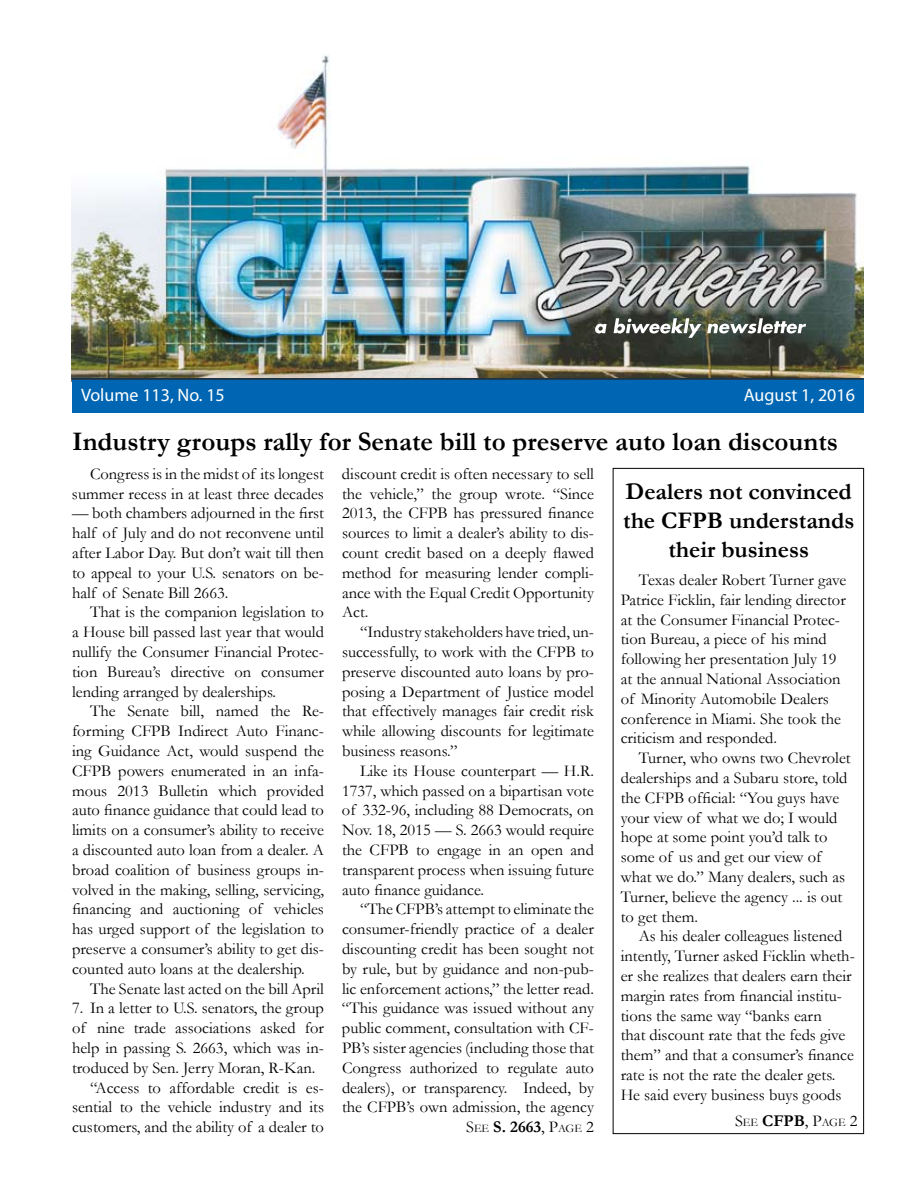
<style>
.page{position:relative;width:918px;height:1188px;background:#fff}
.page>*{position:absolute;margin:0;border:0;box-sizing:border-box;transform-origin:0 0}
.t1{font:700 27px "Garamond";color:#000}
.t2{font:700 24px/28.8px "Garamond";color:#000;text-align:center}
.t3{font:18px "Myriad Pro";color:#fff}
.t4{font:16.5px/19.8px "Garamond";color:#000;text-align:justify}
.t5{font:700 16.5px "Garamond";color:#000}
.t6{font:11.55px "Garamond";color:#000}
.s1{font-size:16.5px}
.s2{font-weight:700;font-size:16.5px}
.s3{font-weight:400}
.s4{font-weight:400;font-size:11.55px}
</style>
<div class="page">
<div style="left:613px;top:468px;width:251px;height:666px;border:1px solid #000"></div>
<img style="left:72px;top:54px;width:792px;height:324px">
<div style="left:72px;top:379px;width:792px;height:34px;background:#0066b3"></div>
<hr style="left:72px;top:378px;width:792px;height:2px;background:#292a2c">
<svg style="left:595px;top:324px;width:12px;height:10px"></svg>
<svg style="left:614px;top:318px;width:192px;height:20px"></svg>
<p class="t3" style="left:81px;top:384px;width:145px">Volume 113, No. 15</p>
<p class="t3" style="left:744px;top:384px;width:113px">August 1, 2016</p>
<h1 class="t1" style="left:72px;top:423px;width:768px">Industry groups rally for Senate bill to preserve auto loan discounts</h1>
<p class="t4" style="left:72px;top:463px;width:254px;text-align:right">Congress is in the midst of its longest summer recess in at least three decades</p>
<p class="t4" style="left:72px;top:503px;width:254px">— both chambers adjourned in the first half of July and do not reconvene until after Labor Day. But don’t wait till then to appeal to your U.S. senators on be&shy;half of Senate Bill 2663.</p>
<p class="t4" style="left:72px;top:602px;width:254px;text-indent:18px">That is the companion legislation to a House bill passed last year that would nullify the Consumer Financial Protec&shy;tion Bureau’s directive on consumer lending arranged by dealerships.</p>
<p class="t4" style="left:72px;top:701px;width:254px;text-indent:18px">The Senate bill, named the Re&shy;forming CFPB Indirect Auto Financ&shy;ing Guidance Act, would suspend the CFPB powers enumerated in an infa&shy;mous 2013 Bulletin which provided auto finance guidance that could lead to limits on a consumer’s ability to receive a discounted auto loan from a dealer. A broad coalition of business groups in&shy;volved in the making, selling, servicing, financing and auctioning of vehicles has urged support of the legislation to preserve a consumer’s ability to get dis&shy;counted auto loans at the dealership.</p>
<p class="t4" style="left:90px;top:978px;width:235px">The Senate last acted on the bill April</p>
<p class="t4" style="left:72px;top:998px;width:254px">7. In a letter to U.S. senators, the group</p>
<p class="t4" style="left:72px;top:1018px;width:253px">of nine trade associations asked for</p>
<p class="t4" style="left:72px;top:1037px;width:254px">help in passing S. 2663, which was in-</p>
<p class="t4" style="left:72px;top:1057px;width:245px">troduced by Sen. Jerry Moran, R-Kan.</p>
<p class="t4" style="left:90px;top:1077px;width:236px">“Access to affordable credit is es-</p>
<p class="t4" style="left:72px;top:1097px;width:254px">sential to the vehicle industry and its</p>
<p class="t4" style="left:72px;top:1117px;width:254px">customers, and the ability of a dealer to</p>
<p class="t4" style="left:342px;top:463px;width:254px">discount credit is often necessary to sell the vehicle,” the group wrote. “Since 2013, the CFPB has pressured finance sources to limit a dealer’s ability to dis&shy;count credit based on a deeply flawed method for measuring lender compli&shy;ance with the Equal Credit Opportunity Act.</p>
<p class="t4" style="left:342px;top:622px;width:254px;text-indent:18px">“Industry stakeholders have tried, un&shy;successfully, to work with the CFPB to preserve discounted auto loans by pro&shy;posing a Department of Justice model that effectively manages fair credit risk while allowing discounts for legitimate business reasons.”</p>
<p class="t4" style="left:342px;top:760px;width:254px;text-indent:18px">Like its House counterpart — H.R.<br>1737, which passed on a bipartisan vote of 332-96, including 88 Democrats, on Nov. 18, 2015 — S. 2663 would require the CFPB to engage in an open and transparent process when issuing future auto finance guidance.</p>
<p class="t4" style="left:342px;top:899px;width:254px;text-indent:18px">“The CFPB’s attempt to eliminate the consumer-friendly practice of a dealer discounting credit has been sought not by rule, but by guidance and non-pub&shy;lic enforcement actions,” the letter read. “This guidance was issued without any public comment, consultation with CF-PB’s sister agencies (including those that Congress authorized to regulate auto dealers), or transparency. Indeed, by the CFPB’s own admission, the agency</p>
<h2 class="t2" style="left:623px;top:478px;width:233px">Dealers not convinced the CFPB understands their business</h2>
<p class="t4" style="left:621px;top:570px;width:227px;text-align:left;text-indent:18px">Texas dealer Robert Turner gave Patrice Ficklin, fair lending director at the Consumer Financial Protec&shy;tion Bureau, a piece of his mind following her presentation July 19 at the annual National Association of Minority Automobile Dealers conference in Miami. She took the criticism and responded.</p>
<p class="t4" style="left:621px;top:748px;width:232px;text-align:left;text-indent:18px">Turner, who owns two Chevrolet dealerships and a Subaru store, told the CFPB official: “You guys have your view of what we do; I would hope at some point you’d talk to some of us and get our view of what we do.” Many dealers, such as<br>Turner, believe the agency ... is out to get them.</p>
<p class="t4" style="left:621px;top:926px;width:236px;text-align:left;text-indent:18px">As his dealer colleagues listened intently, Turner asked Ficklin wheth&shy;er she realizes that dealers earn their margin rates from financial institu&shy;tions the same way “banks earn<br>that discount rate that the feds give them” and that a consumer’s finance rate is not the rate the dealer gets.<br>He said every business buys goods</p>
<p class="t6" style="left:735px;top:1114px;width:124px"><span class="s1">S</span>ee <span class="s2">CFPB</span><span class="s1">, P</span>age <span class="s1">2</span></p>
<p class="t5" style="left:466px;top:1116px;width:129px"><span class="s3">S</span><span class="s4">ee</span> S. 2663<span class="s3">, P</span><span class="s4">age</span> <span class="s3">2</span></p>
</div>
